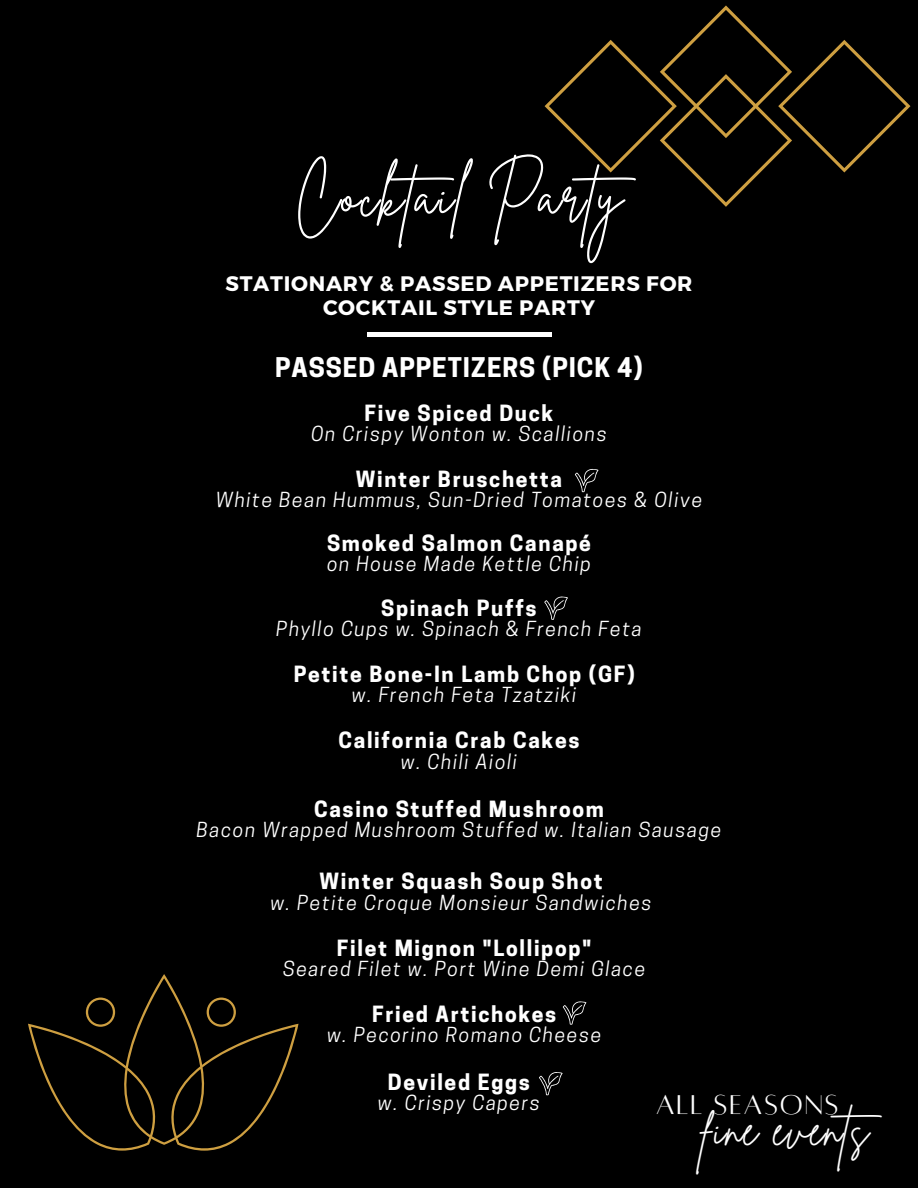
<style>
.page{position:relative;width:918px;height:1188px;background:#000}
.page>*{position:absolute;margin:0;border:0;box-sizing:border-box;transform-origin:0 0}
.t1{font:57px "Brittany Signature";letter-spacing:.04em;color:#fff}
.t2{font:45.75px "Brittany Signature";letter-spacing:.025em;color:#fff}
.t3{font:30px "Alta regular";letter-spacing:.06em;color:#fff}
.t4{font:700 25.5px "Cooper Hewitt";letter-spacing:.035em;color:#fff}
.t5{font:700 21px "Cooper Hewitt";letter-spacing:.08em;color:#fff}
.t6{font:700 21px/23.7px "Montserrat";letter-spacing:.035em;color:#fff;text-align:center}
.t7{font:italic 19.5px "Cooper Hewitt";letter-spacing:.08em;color:#fff}
</style>
<div class="page">
<hr style="left:367px;top:333px;width:184px;height:4px;background:#fff">
<svg style="left:545px;top:6px;width:365px;height:201px"></svg>
<svg style="left:575px;top:468px;width:23px;height:24px"></svg>
<svg style="left:544px;top:596px;width:24px;height:24px"></svg>
<svg style="left:563px;top:1001px;width:23px;height:24px"></svg>
<svg style="left:539px;top:1072px;width:24px;height:23px"></svg>
<svg style="left:28px;top:974px;width:271px;height:177px"></svg>
<svg style="left:86px;top:998px;width:29px;height:29px"></svg>
<svg style="left:207px;top:998px;width:29px;height:29px"></svg>
<p class="t1" style="left:295px;top:158px;width:358px">Cocktail Party</p>
<p class="t6" style="left:226px;top:271px;width:468px">STATIONARY &amp; PASSED APPETIZERS FOR<br>COCKTAIL STYLE PARTY</p>
<p class="t4" style="left:275px;top:358px;width:369px">PASSED APPETIZERS (PICK 4)</p>
<p class="t5" style="left:365px;top:405px;width:190px">Five Spiced Duck</p>
<p class="t7" style="left:311px;top:427px;width:297px">On Crispy Wonton w. Scallions</p>
<p class="t5" style="left:356px;top:471px;width:208px">Winter Bruschetta</p>
<p class="t7" style="left:216px;top:493px;width:488px">White Bean Hummus, Sun-Dried Tomatoes &amp; Olive</p>
<p class="t5" style="left:327px;top:535px;width:265px">Smoked Salmon Canapé</p>
<p class="t7" style="left:327px;top:557px;width:265px">on House Made Kettle Chip</p>
<p class="t5" style="left:381px;top:600px;width:157px">Spinach Puffs</p>
<p class="t7" style="left:276px;top:622px;width:367px">Phyllo Cups w. Spinach &amp; French Feta</p>
<p class="t5" style="left:294px;top:666px;width:343px">Petite Bone-In Lamb Chop (GF)</p>
<p class="t7" style="left:352px;top:688px;width:226px">w. French Feta Tzatziki</p>
<p class="t5" style="left:339px;top:732px;width:242px">California Crab Cakes</p>
<p class="t7" style="left:401px;top:754px;width:118px">w. Chili Aioli</p>
<p class="t5" style="left:314px;top:801px;width:291px">Casino Stuffed Mushroom</p>
<p class="t7" style="left:197px;top:822px;width:526px">Bacon Wrapped Mushroom Stuffed w. Italian Sausage</p>
<p class="t5" style="left:319px;top:874px;width:285px">Winter Squash Soup Shot</p>
<p class="t7" style="left:270px;top:895px;width:383px">w. Petite Croque Monsieur Sandwiches</p>
<p class="t5" style="left:337px;top:940px;width:256px">Filet Mignon "Lollipop"</p>
<p class="t7" style="left:283px;top:961px;width:364px">Seared Filet w. Port Wine Demi Glace</p>
<p class="t5" style="left:372px;top:1006px;width:186px">Fried Artichokes</p>
<p class="t7" style="left:327px;top:1027px;width:276px">w. Pecorino Romano Cheese</p>
<p class="t5" style="left:388px;top:1074px;width:144px">Deviled Eggs</p>
<p class="t7" style="left:378px;top:1096px;width:164px">w. Crispy Capers</p>
<p class="t3" style="left:656px;top:1090px;width:184px">ALL SEASONS</p>
<p class="t2" style="left:703px;top:1099px;width:193px">fine events</p>
</div>
